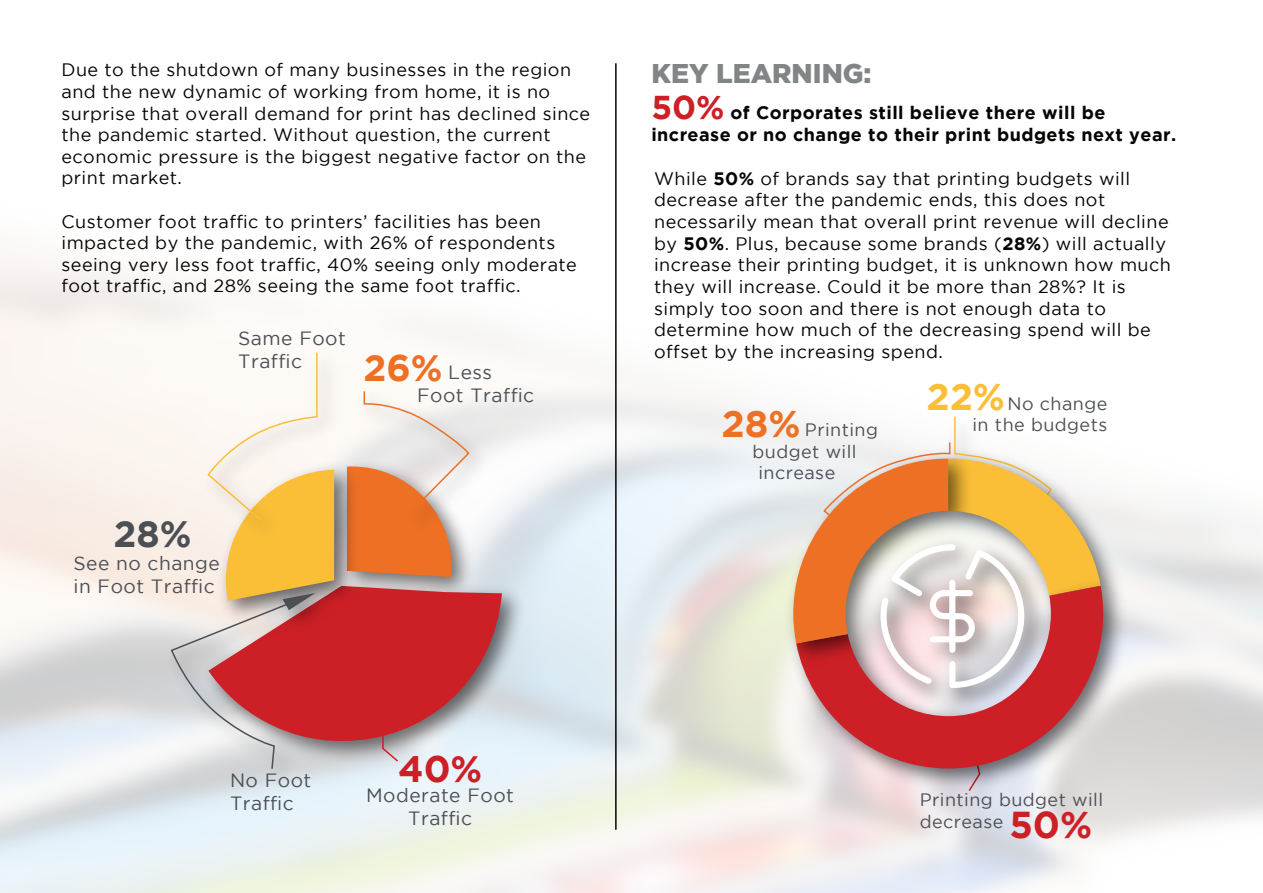
<style>
.page{position:relative;width:1263px;height:893px;background:#fff}
.page>*{position:absolute;margin:0;border:0;box-sizing:border-box;transform-origin:0 0}
.t1{font:700 37.35px "Gotham";color:#ee7025}
.t2{font:700 37.35px "Gotham";color:#fbbf37}
.t3{font:700 36.9px "Gotham";color:#ee7025}
.t4{font:700 36.9px "Gotham";color:#4c4f54}
.t5{font:700 36.9px "Gotham";color:#cd2026}
.t6{font:900 27px "Gotham";color:#828586}
.t7{font:19.2px/23px "Gotham";letter-spacing:.025em;color:#4c4f54}
.t8{font:18px/21.6px "Gotham";letter-spacing:.025em;color:#050504}
.t9{font:700 18px/21.6px "Gotham";letter-spacing:.025em;color:#050504}
.t10{font:18px/21.5px "Gotham";letter-spacing:.025em;color:#4c4f54;text-align:right}
.s1{font-size:33px;color:#cd2026}
.s2{font-weight:700}
.s3{font-weight:700;font-size:37.35px;color:#cd2026}
</style>
<div class="page">
<hr style="left:615px;top:63px;width:2px;height:767px;background:#050504">
<svg style="left:334px;top:586px;width:168px;height:155px;background:#c74349"></svg>
<img style="left:334px;top:551px;width:30px;height:80px">
<img style="left:192px;top:337px;width:156px;height:214px">
<svg style="left:347px;top:390px;width:123px;height:187px"></svg>
<svg style="left:381px;top:725px;width:19px;height:38px"></svg>
<img style="left:334px;top:578px;width:12px;height:62px">
<svg style="left:170px;top:351px;width:164px;height:419px"></svg>
<img style="left:781px;top:571px;width:352px;height:228px">
<svg style="left:796px;top:586px;width:307px;height:182px;background:#cd7174"></svg>
<img style="left:778px;top:443px;width:15px;height:231px">
<img style="left:865px;top:688px;width:189px;height:30px">
<svg style="left:793px;top:415px;width:308px;height:273px"></svg>
<p class="t8" style="left:61px;top:59px;width:530px">Due to the shutdown of many businesses in the region and the new dynamic of working from home, it is no surprise that overall demand for print has declined since the pandemic started. Without question, the current economic pressure is the biggest negative factor on the print market.</p>
<p class="t8" style="left:61px;top:210px;width:517px">Customer foot traffic to printers’ facilities has been impacted by the pandemic, with 26% of respondents seeing very less foot traffic, 40% seeing only moderate foot traffic, and 28% seeing the same foot traffic.</p>
<p class="t7" style="left:238px;top:327px;width:109px">Same Foot<br>Traffic</p>
<h2 class="t3" style="left:363px;top:346px;width:81px">26%</h2>
<p class="t7" style="left:417px;top:360px;width:119px;text-align:center">Less<br>Foot Traffic</p>
<h2 class="t4" style="left:114px;top:512px;width:79px">28%</h2>
<p class="t7" style="left:74px;top:551px;width:148px">See no change in Foot Traffic</p>
<h3 class="t6" style="left:651px;top:58px;width:222px">KEY LEARNING:</h3>
<p class="t9" style="left:651px;top:101px;width:526px"><span class="s1">50%</span> of Corporates still believe there will be increase or no change to their print budgets next year.</p>
<p class="t8" style="left:654px;top:167px;width:518px">While <span class="s2">50%</span> of brands say that printing budgets will decrease after the pandemic ends, this does not necessarily mean that overall print revenue will decline by <span class="s2">50%</span>. Plus, because some brands (<span class="s2">28%</span>) will actually increase their printing budget, it is unknown how much they will increase. Could it be more than 28%? It is simply too soon and there is not enough data to determine how much of the decreasing spend will be offset by the increasing spend.</p>
<h1 class="t1" style="left:721px;top:402px;width:80px">28%</h1>
<p class="t10" style="left:805px;top:419px;width:75px">Printing</p>
<p class="t10" style="left:752px;top:440px;width:106px">budget will</p>
<p class="t10" style="left:758px;top:462px;width:78px">increase</p>
<h1 class="t2" style="left:926px;top:375px;width:80px">22%</h1>
<p class="t10" style="left:972px;top:392px;width:136px">No change<br>in the budgets</p>
<p class="t7" style="left:230px;top:768px;width:83px">No Foot<br>Traffic</p>
<h2 class="t5" style="left:398px;top:747px;width:86px">40%</h2>
<p class="t7" style="left:366px;top:784px;width:149px;text-align:center">Moderate Foot<br>Traffic</p>
<p class="t10" style="left:920px;top:789px;width:185px;text-align:left">Printing budget will decrease <span class="s3">50%</span></p>
</div>
